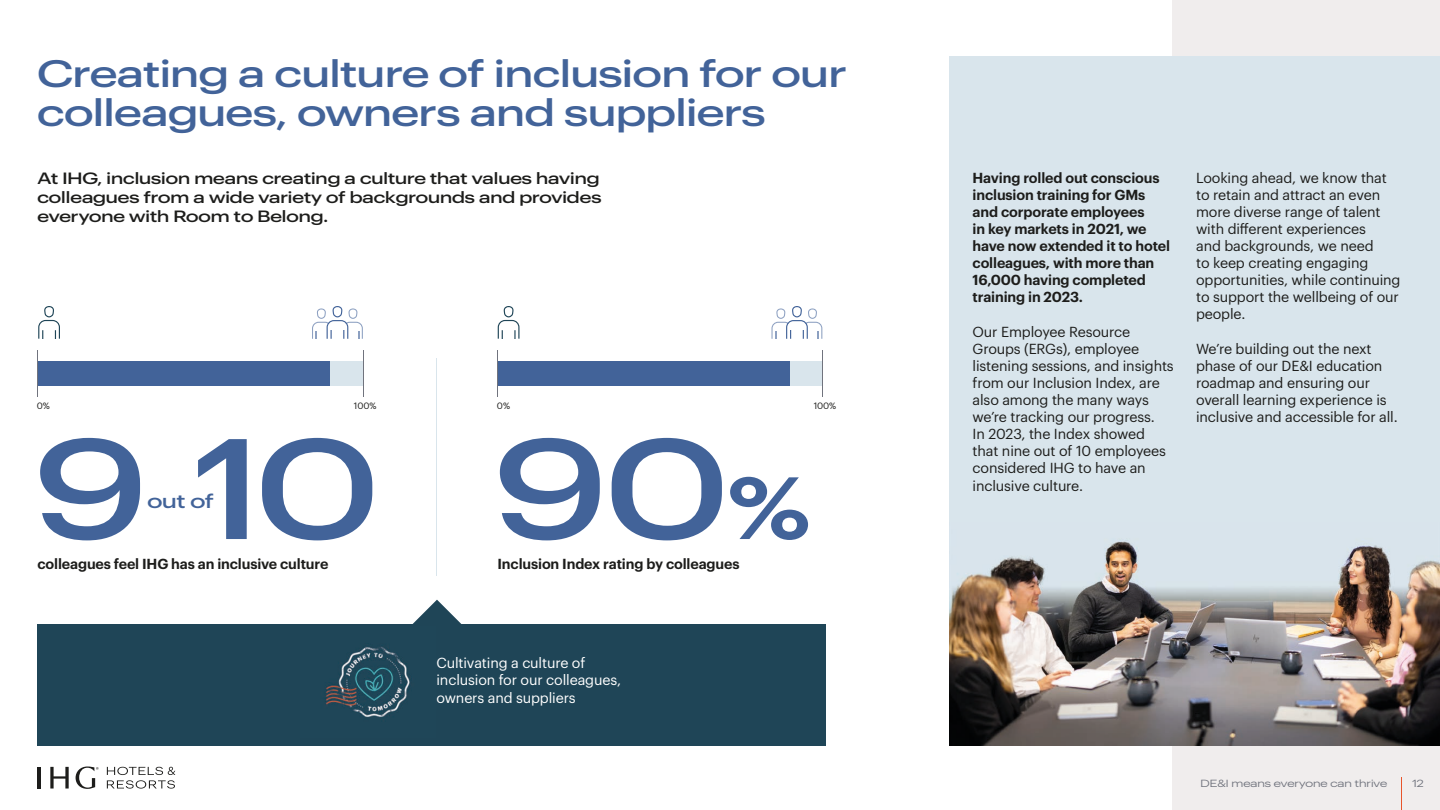
<style>
.page{position:relative;width:1440px;height:810px;background:#fff}
.page>*{position:absolute;margin:0;border:0;box-sizing:border-box;transform-origin:0 0}
.t1{font:500 139.73px "Graphik Wide";color:#426399}
.t2{font:500 37.5px/39.2px "Graphik Wide";color:#426399}
.t3{font:500 19.35px "Graphik Wide";color:#426399}
.t4{font:500 16.05px/19.2px "Graphik Wide";color:#1d1d1b;text-align:justify}
.t5{font:14.25px/17.1px "Graphik";letter-spacing:-.01em;color:#1d1d1b}
.t6{font:600 14.25px/17.1px "Graphik";letter-spacing:-.01em;color:#1d1d1b}
.t7{font:14.25px/17.1px "Graphik";letter-spacing:-.01em;color:#fff}
.t8{font:10.2px "Graphik Wide";color:#70737d}
.t9{font:9px "Graphik";color:#1d1d1b}
.s1{font-weight:600;font-size:86.25px}
</style>
<div class="page">
<svg style="left:50px;top:767px;width:19px;height:22px"></svg>
<hr style="left:38px;top:767px;width:3px;height:22px;background:#1d1d1b">
<svg style="left:76px;top:766px;width:23px;height:23px"></svg>
<svg style="left:107px;top:767px;width:68px;height:22px"></svg>
<div style="left:1172px;top:0;width:268px;height:810px;background:#f0eded"></div>
<div style="left:950px;top:56px;width:490px;height:690px;background:#d9e5ec"></div>
<div style="left:38px;top:362px;width:325px;height:24px;background:#d9e5ec"></div>
<div style="left:497px;top:362px;width:326px;height:24px;background:#d9e5ec"></div>
<div style="left:38px;top:362px;width:292px;height:24px;background:#426399"></div>
<div style="left:497px;top:362px;width:293px;height:24px;background:#426399"></div>
<hr style="left:37px;top:350px;width:1px;height:47px;background:#70737d">
<hr style="left:497px;top:350px;width:1px;height:47px;background:#70737d">
<hr style="left:363px;top:350px;width:1px;height:47px;background:#70737d">
<hr style="left:823px;top:350px;width:1px;height:47px;background:#70737d">
<svg style="left:412px;top:600px;width:50px;height:24px"></svg>
<div style="left:38px;top:624px;width:788px;height:122px;background:#1f4557"></div>
<img style="left:325px;top:647px;width:85px;height:70px">
<hr style="left:436px;top:358px;width:1px;height:218px;background:#d9e5ec">
<svg style="left:38px;top:306px;width:22px;height:33px"></svg>
<svg style="left:312px;top:306px;width:51px;height:33px"></svg>
<svg style="left:498px;top:306px;width:22px;height:33px"></svg>
<svg style="left:772px;top:306px;width:50px;height:33px"></svg>
<img style="left:950px;top:541px;width:490px;height:205px">
<hr style="left:1401px;top:777px;width:1px;height:33px;background:#e8542b">
<h2 class="t2" style="left:38px;top:50px;width:810px">Creating a culture of inclusion for our colleagues, owners and suppliers</h2>
<p class="t4" style="left:38px;top:167px;width:565px">At IHG, inclusion means creating a culture that values having colleagues from a wide variety of backgrounds and provides everyone with Room to Belong.</p>
<p class="t9" style="left:37px;top:399px;width:15px">0%</p>
<p class="t9" style="left:354px;top:399px;width:24px">100%</p>
<p class="t9" style="left:497px;top:399px;width:15px">0%</p>
<p class="t9" style="left:814px;top:399px;width:24px">100%</p>
<h1 class="t1" style="left:35px;top:380px;width:777px">9 10 90<span class="s1">%</span></h1>
<h3 class="t3" style="left:147px;top:486px;width:68px">out of</h3>
<p class="t6" style="left:38px;top:554px;width:292px">colleagues feel IHG has an inclusive culture</p>
<p class="t6" style="left:497px;top:554px;width:244px">Inclusion Index rating by colleagues</p>
<p class="t7" style="left:436px;top:653px;width:186px">Cultivating a culture of inclusion for our colleagues, owners and suppliers</p>
<p class="t6" style="left:973px;top:168px;width:199px">Having rolled out conscious inclusion training for GMs and corporate employees<br>in key markets in 2021, we have now extended it to hotel colleagues, with more than<br>16,000 having completed training in 2023.</p>
<p class="t5" style="left:973px;top:322px;width:203px">Our Employee Resource<br>Groups (ERGs), employee listening sessions, and insights from our Inclusion Index, are also among the many ways we’re tracking our progress.<br>In 2023, the Index showed that nine out of 10 employees considered IHG to have an inclusive culture.</p>
<p class="t5" style="left:1196px;top:168px;width:206px">Looking ahead, we know that to retain and attract an even more diverse range of talent with di-erent experiences<br>and backgrounds, we need<br>to keep creating engaging opportunities, while continuing to support the wellbeing of our people.</p>
<p class="t5" style="left:1196px;top:339px;width:203px">We’re building out the next phase of our DE&amp;I education roadmap and ensuring our overall learning experience is inclusive and accessible for all.</p>
<p class="t8" style="left:1201px;top:776px;width:188px">DE&amp;I means everyone can thrive</p>
<p class="t8" style="left:1412px;top:776px;width:13px">12</p>
</div>
